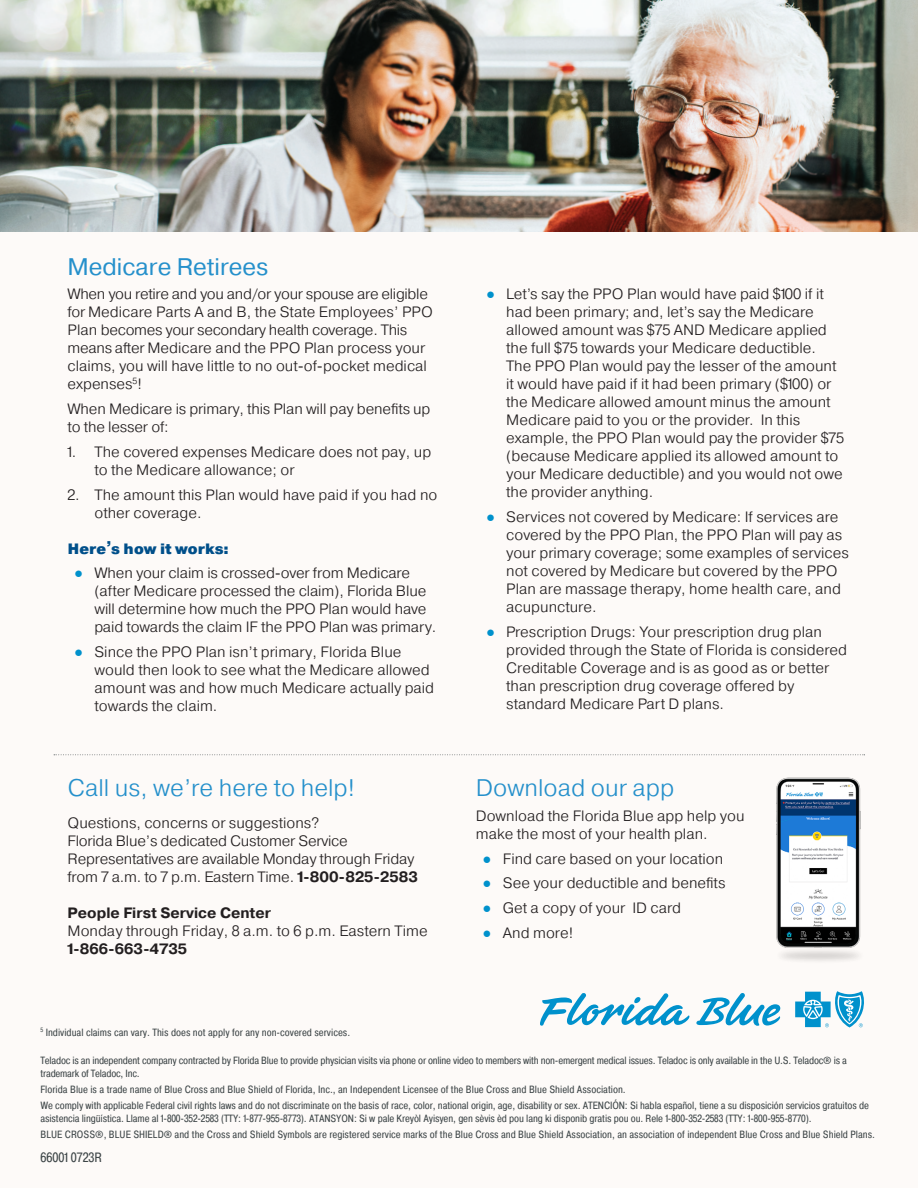
<style>
.page{position:relative;width:918px;height:1188px;background:#fdfaf8}
.page>*{position:absolute;margin:0;border:0;box-sizing:border-box;transform-origin:0 0}
.t1{font:300 24px "Pragmatica";color:#2590cb}
.t2{font:24px "Pragmatica";color:#2590cb}
.t3{font:300 15px/18px "Pragmatica";color:#231f20}
.t4{font:700 15px "Pragmatica";color:#231f20}
.t5{font:900 15px "Pragmatica";color:#004f8a}
.t6{font:13.5px "Pragmatica Cond";color:#3c4446}
.t7{font:10.5px/13.5px "Pragmatica Cond";letter-spacing:-.01em;color:#3c4446}
.s1{font-family:"Arial";font-weight:700;color:#0091cc}
.s2{font-weight:700}
</style>
<div class="page">
<img style="left:0;top:0;width:918px;height:231px">
<svg style="left:540px;top:993px;width:150px;height:33px"></svg>
<svg style="left:696px;top:993px;width:85px;height:33px"></svg>
<svg style="left:795px;top:991px;width:69px;height:37px"></svg>
<svg style="left:54px;top:754px;width:811px;height:1px"></svg>
<img style="left:776px;top:777px;width:85px;height:184px">
<h2 class="t2" style="left:68px;top:252px;width:202px">Medicare Retirees</h2>
<p class="t3" style="left:68px;top:285px;width:367px">When you retire and you and/or your spouse are eligible for Medicare Parts A and B, the State Employees’ PPO Plan becomes your secondary health coverage. This means after Medicare and the PPO Plan process your claims, you will have little to no out-of-pocket medical expenses<sup>5</sup>!</p>
<p class="t3" style="left:68px;top:400px;width:365px">When Medicare is primary, this Plan will pay benefits up to the lesser of:</p>
<p class="t3" style="left:94px;top:442px;width:338px;text-indent:-27px">1. The covered expenses Medicare does not pay, up to the Medicare allowance; or</p>
<p class="t3" style="left:94px;top:485px;width:344px;text-indent:-27px">2. The amount this Plan would have paid if you had no other coverage.</p>
<p class="t5" style="left:68px;top:539px;width:163px">Here’s how it works:</p>
<p class="t3" style="left:94px;top:564px;width:343px;text-indent:-20px"><span class="s1">●</span> When your claim is crossed-over from Medicare (after Medicare processed the claim), Florida Blue will determine how much the PPO Plan would have paid towards the claim IF the PPO Plan was primary.</p>
<p class="t3" style="left:94px;top:643px;width:341px;text-indent:-20px"><span class="s1">●</span> Since the PPO Plan isn’t primary, Florida Blue would then look to see what the Medicare allowed amount was and how much Medicare actually paid towards the claim.</p>
<h2 class="t1" style="left:68px;top:772px;width:289px">Call us, we’re here to help!</h2>
<p class="t3" style="left:68px;top:813px;width:254px">Questions, concerns or suggestions?</p>
<p class="t3" style="left:68px;top:831px;width:352px">Florida Blue’s dedicated Customer Service<br>Representatives are available Monday through Friday from 7 a.m. to 7 p.m. Eastern Time. <span class="s2">1-800-825-2583</span></p>
<p class="t4" style="left:68px;top:903px;width:205px">People First Service Center</p>
<p class="t3" style="left:68px;top:921px;width:362px">Monday through Friday, 8 a.m. to 6 p.m. Eastern Time<br><span class="s2">1-866-663-4735</span></p>
<p class="t7" style="left:40px;top:1025px;width:311px"><sup>5</sup> Individual claims can vary. This does not apply for any non-covered services.</p>
<p class="t3" style="left:506px;top:285px;width:339px;text-indent:-20px"><span class="s1">●</span> Let’s say the PPO Plan would have paid $100 if it had been primary; and, let’s say the Medicare allowed amount was $75 AND Medicare applied the full $75 towards your Medicare deductible.<br>The PPO Plan would pay the lesser of the amount it would have paid if it had been primary ($100) or the Medicare allowed amount minus the amount Medicare paid to you or the provider. In this example, the PPO Plan would pay the provider $75 (because Medicare applied its allowed amount to your Medicare deductible) and you would not owe the provider anything.</p>
<p class="t3" style="left:506px;top:508px;width:344px;text-indent:-20px"><span class="s1">●</span> Services not covered by Medicare: If services are covered by the PPO Plan, the PPO Plan will pay as your primary coverage; some examples of services not covered by Medicare but covered by the PPO Plan are massage therapy, home health care, and acupuncture.</p>
<p class="t3" style="left:506px;top:622px;width:342px;text-indent:-20px"><span class="s1">●</span> Prescription Drugs: Your prescription drug plan provided through the State of Florida is considered Creditable Coverage and is as good as or better than prescription drug coverage offered by standard Medicare Part D plans.</p>
<h2 class="t1" style="left:476px;top:772px;width:200px">Download our app</h2>
<p class="t3" style="left:476px;top:806px;width:270px">Download the Florida Blue app help you make the most of your health plan.</p>
<p class="t3" style="left:483px;top:849px;width:242px"><span class="s1">●</span> Find care based on your location</p>
<p class="t3" style="left:483px;top:874px;width:244px"><span class="s1">●</span> See your deductible and benefits</p>
<p class="t3" style="left:483px;top:899px;width:200px"><span class="s1">●</span> Get a copy of your ID card</p>
<p class="t3" style="left:483px;top:923px;width:92px"><span class="s1">●</span> And more!</p>
<p class="t7" style="left:40px;top:1053px;width:808px">Teladoc is an independent company contracted by Florida Blue to provide physician visits via phone or online video to members with non-emergent medical issues. Teladoc is only available in the U.S. Teladoc® is a trademark of Teladoc, Inc.</p>
<p class="t7" style="left:40px;top:1083px;width:587px">Florida Blue is a trade name of Blue Cross and Blue Shield of Florida, Inc., an Independent Licensee of the Blue Cross and Blue Shield Association.</p>
<p class="t7" style="left:40px;top:1098px;width:830px">We comply with applicable Federal civil rights laws and do not discriminate on the basis of race, color, national origin, age, disability or sex. ATENCIÓN: Si habla español, tiene a su disposición servicios gratuitos de asistencia lingüística. Llame al 1-800-352-2583 (TTY: 1-877-955-8773). ATANSYON: Si w pale Kreyòl Ayisyen, gen sèvis èd pou lang ki disponib gratis pou ou. Rele 1-800-352-2583 (TTY: 1-800-955-8770).</p>
<p class="t7" style="left:40px;top:1127px;width:836px">BLUE CROSS®, BLUE SHIELD® and the Cross and Shield Symbols are registered service marks of the Blue Cross and Blue Shield Association, an association of independent Blue Cross and Blue Shield Plans.</p>
<p class="t6" style="left:40px;top:1149px;width:63px">66001 0723R</p>
</div>
